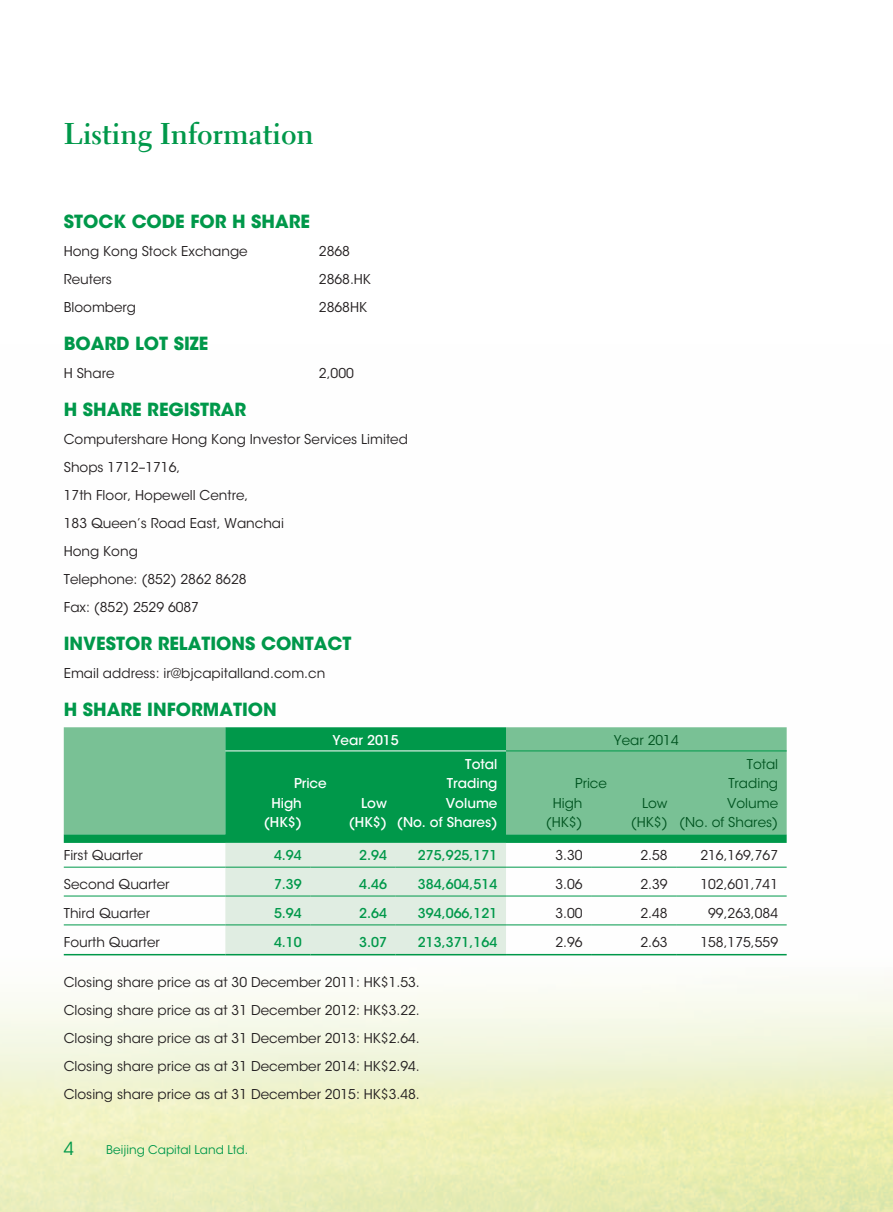
<style>
.page{position:relative;width:893px;height:1212px;background:#fff}
.page>*{position:absolute;margin:0;border:0;box-sizing:border-box;transform-origin:0 0}
.t1{font:700 30px "Electra LT Std";color:#00984a}
._01_H1{font:700 18px "ITC Avant Garde Std";color:#00984a}
.t2{font:18px "ITC Avant Garde Std";color:#00984a}
._00_txt{font:13.5px "ITC Avant Garde Std";color:#231f20}
._50_Table_txt{font:13.5px "ITC Avant Garde Std";color:#231f20}
._50_Table_txt-2{font:500 13.5px "ITC Avant Garde Std";color:#00984a}
._50_Table_txt-3{font:500 13.5px "ITC Avant Garde Std";color:#fff}
._50_Table_txt-4{font:13.5px "ITC Avant Garde Std";color:#005420}
.t3{font:12px "ITC Avant Garde Std";color:#00984a}
</style>
<div class="page">
<svg style="left:64px;top:727px;width:723px;height:116px;background:#45af75"></svg>
<div style="left:225px;top:843px;width:281px;height:111px;background:#e0ede2"></div>
<hr style="left:225px;top:750px;width:281px;height:1px;background:#fff">
<hr style="left:506px;top:750px;width:281px;height:1px;background:#00984a">
<hr style="left:64px;top:867px;width:161px;height:1px;background:#00984a">
<hr style="left:225px;top:867px;width:85px;height:1px;background:#00984a">
<hr style="left:310px;top:867px;width:85px;height:1px;background:#00984a">
<hr style="left:395px;top:867px;width:111px;height:1px;background:#00984a">
<hr style="left:506px;top:867px;width:85px;height:1px;background:#00984a">
<hr style="left:591px;top:867px;width:85px;height:1px;background:#00984a">
<hr style="left:676px;top:867px;width:111px;height:1px;background:#00984a">
<hr style="left:64px;top:896px;width:161px;height:1px;background:#00984a">
<hr style="left:225px;top:896px;width:85px;height:1px;background:#00984a">
<hr style="left:310px;top:896px;width:85px;height:1px;background:#00984a">
<hr style="left:395px;top:896px;width:111px;height:1px;background:#00984a">
<hr style="left:506px;top:896px;width:85px;height:1px;background:#00984a">
<hr style="left:591px;top:896px;width:85px;height:1px;background:#00984a">
<hr style="left:676px;top:896px;width:111px;height:1px;background:#00984a">
<hr style="left:64px;top:924px;width:161px;height:1px;background:#00984a">
<hr style="left:225px;top:924px;width:85px;height:1px;background:#00984a">
<hr style="left:310px;top:924px;width:85px;height:1px;background:#00984a">
<hr style="left:395px;top:924px;width:111px;height:1px;background:#00984a">
<hr style="left:506px;top:924px;width:85px;height:1px;background:#00984a">
<hr style="left:591px;top:924px;width:85px;height:1px;background:#00984a">
<hr style="left:676px;top:924px;width:111px;height:1px;background:#00984a">
<hr style="left:64px;top:954px;width:161px;height:1px;background:#00984a">
<hr style="left:225px;top:954px;width:85px;height:1px;background:#00984a">
<hr style="left:310px;top:954px;width:85px;height:1px;background:#00984a">
<hr style="left:395px;top:954px;width:111px;height:1px;background:#00984a">
<hr style="left:506px;top:954px;width:85px;height:1px;background:#00984a">
<hr style="left:591px;top:954px;width:85px;height:1px;background:#00984a">
<hr style="left:676px;top:954px;width:111px;height:1px;background:#00984a">
<p class="t1" style="left:64px;top:115px;width:251px">Listing Information</p>
<p class="_01_H1" style="left:64px;top:209px;width:248px">STOCK CODE FOR H SHARE</p>
<p class="_00_txt" style="left:64px;top:242px;width:185px">Hong Kong Stock Exchange</p>
<p class="_00_txt" style="left:319px;top:242px;width:33px">2868</p>
<p class="_00_txt" style="left:64px;top:270px;width:50px">Reuters</p>
<p class="_00_txt" style="left:319px;top:270px;width:54px">2868.HK</p>
<p class="_00_txt" style="left:64px;top:298px;width:74px">Bloomberg</p>
<p class="_00_txt" style="left:319px;top:298px;width:50px">2868HK</p>
<p class="_01_H1" style="left:64px;top:331px;width:146px">BOARD LOT SIZE</p>
<p class="_00_txt" style="left:64px;top:364px;width:52px">H Share</p>
<p class="_00_txt" style="left:319px;top:364px;width:37px">2,000</p>
<p class="_01_H1" style="left:64px;top:397px;width:184px">H SHARE REGISTRAR</p>
<p class="_00_txt" style="left:64px;top:431px;width:346px">Computershare Hong Kong Investor Services Limited</p>
<p class="_00_txt" style="left:64px;top:459px;width:118px">Shops 1712–1716,</p>
<p class="_00_txt" style="left:64px;top:487px;width:186px">17th Floor, Hopewell Centre,</p>
<p class="_00_txt" style="left:64px;top:515px;width:222px">183 Queen’s Road East, Wanchai</p>
<p class="_00_txt" style="left:64px;top:543px;width:76px">Hong Kong</p>
<p class="_00_txt" style="left:64px;top:571px;width:184px">Telephone: (852) 2862 8628</p>
<p class="_00_txt" style="left:64px;top:599px;width:137px">Fax: (852) 2529 6087</p>
<p class="_01_H1" style="left:64px;top:631px;width:289px">INVESTOR RELATIONS CONTACT</p>
<p class="_00_txt" style="left:64px;top:665px;width:263px">Email address: ir@bjcapitalland.com.cn</p>
<p class="_01_H1" style="left:64px;top:697px;width:215px">H SHARE INFORMATION</p>
<p class="_50_Table_txt-3" style="left:332px;top:731px;width:68px">Year 2015</p>
<p class="_50_Table_txt-4" style="left:614px;top:731px;width:66px">Year 2014</p>
<p class="_50_Table_txt-3" style="left:294px;top:775px;width:34px">Price</p>
<p class="_50_Table_txt-3" style="left:465px;top:755px;width:34px">Total</p>
<p class="_50_Table_txt-3" style="left:447px;top:775px;width:52px">Trading</p>
<p class="_50_Table_txt-3" style="left:446px;top:794px;width:53px">Volume</p>
<p class="_50_Table_txt-4" style="left:747px;top:755px;width:33px">Total</p>
<p class="_50_Table_txt-4" style="left:728px;top:775px;width:51px">Trading</p>
<p class="_50_Table_txt-4" style="left:575px;top:775px;width:33px">Price</p>
<p class="_50_Table_txt-3" style="left:271px;top:794px;width:32px">High</p>
<p class="_50_Table_txt-3" style="left:361px;top:794px;width:27px">Low</p>
<p class="_50_Table_txt-4" style="left:553px;top:794px;width:31px">High</p>
<p class="_50_Table_txt-4" style="left:642px;top:794px;width:27px">Low</p>
<p class="_50_Table_txt-4" style="left:727px;top:794px;width:52px">Volume</p>
<p class="_50_Table_txt-3" style="left:264px;top:814px;width:40px">(HK$)</p>
<p class="_50_Table_txt-3" style="left:349px;top:814px;width:40px">(HK$)</p>
<p class="_50_Table_txt-3" style="left:397px;top:814px;width:102px">(No. of Shares)</p>
<p class="_50_Table_txt-4" style="left:546px;top:814px;width:38px">(HK$)</p>
<p class="_50_Table_txt-4" style="left:631px;top:814px;width:38px">(HK$)</p>
<p class="_50_Table_txt-4" style="left:679px;top:814px;width:100px">(No. of Shares)</p>
<p class="_50_Table_txt" style="left:64px;top:847px;width:81px">First Quarter</p>
<p class="_50_Table_txt-2" style="left:274px;top:847px;width:29px">4.94</p>
<p class="_50_Table_txt-2" style="left:359px;top:847px;width:29px">2.94</p>
<p class="_50_Table_txt-2" style="left:418px;top:847px;width:81px">275,925,171</p>
<p class="_50_Table_txt" style="left:555px;top:847px;width:29px">3.30</p>
<p class="_50_Table_txt" style="left:640px;top:847px;width:29px">2.58</p>
<p class="_50_Table_txt" style="left:700px;top:847px;width:79px">216,169,767</p>
<p class="_50_Table_txt" style="left:64px;top:876px;width:107px">Second Quarter</p>
<p class="_50_Table_txt-2" style="left:274px;top:876px;width:29px">7.39</p>
<p class="_50_Table_txt-2" style="left:359px;top:876px;width:29px">4.46</p>
<p class="_50_Table_txt-2" style="left:418px;top:876px;width:81px">384,604,514</p>
<p class="_50_Table_txt" style="left:555px;top:876px;width:29px">3.06</p>
<p class="_50_Table_txt" style="left:640px;top:876px;width:29px">2.39</p>
<p class="_50_Table_txt" style="left:700px;top:876px;width:79px">102,601,741</p>
<p class="_50_Table_txt" style="left:64px;top:905px;width:88px">Third Quarter</p>
<p class="_50_Table_txt-2" style="left:274px;top:904px;width:29px">5.94</p>
<p class="_50_Table_txt-2" style="left:359px;top:904px;width:29px">2.64</p>
<p class="_50_Table_txt-2" style="left:418px;top:904px;width:81px">394,066,121</p>
<p class="_50_Table_txt" style="left:555px;top:905px;width:29px">3.00</p>
<p class="_50_Table_txt" style="left:640px;top:905px;width:29px">2.48</p>
<p class="_50_Table_txt" style="left:708px;top:905px;width:72px">99,263,084</p>
<p class="_50_Table_txt" style="left:64px;top:934px;width:98px">Fourth Quarter</p>
<p class="_50_Table_txt-2" style="left:274px;top:933px;width:29px">4.10</p>
<p class="_50_Table_txt-2" style="left:359px;top:933px;width:29px">3.07</p>
<p class="_50_Table_txt-2" style="left:418px;top:933px;width:81px">213,371,164</p>
<p class="_50_Table_txt" style="left:555px;top:934px;width:29px">2.96</p>
<p class="_50_Table_txt" style="left:640px;top:934px;width:29px">2.63</p>
<p class="_50_Table_txt" style="left:700px;top:934px;width:79px">158,175,559</p>
<p class="_00_txt" style="left:64px;top:974px;width:357px">Closing share price as at 30 December 2011: HK$1.53.</p>
<p class="_00_txt" style="left:64px;top:1002px;width:357px">Closing share price as at 31 December 2012: HK$3.22.</p>
<p class="_00_txt" style="left:64px;top:1030px;width:357px">Closing share price as at 31 December 2013: HK$2.64.</p>
<p class="_00_txt" style="left:64px;top:1058px;width:357px">Closing share price as at 31 December 2014: HK$2.94.</p>
<p class="_00_txt" style="left:64px;top:1086px;width:357px">Closing share price as at 31 December 2015: HK$3.48.</p>
<p class="t2" style="left:64px;top:1137px;width:12px">4</p>
<p class="t3" style="left:106px;top:1143px;width:143px">Beijing Capital Land Ltd.</p>
</div>
